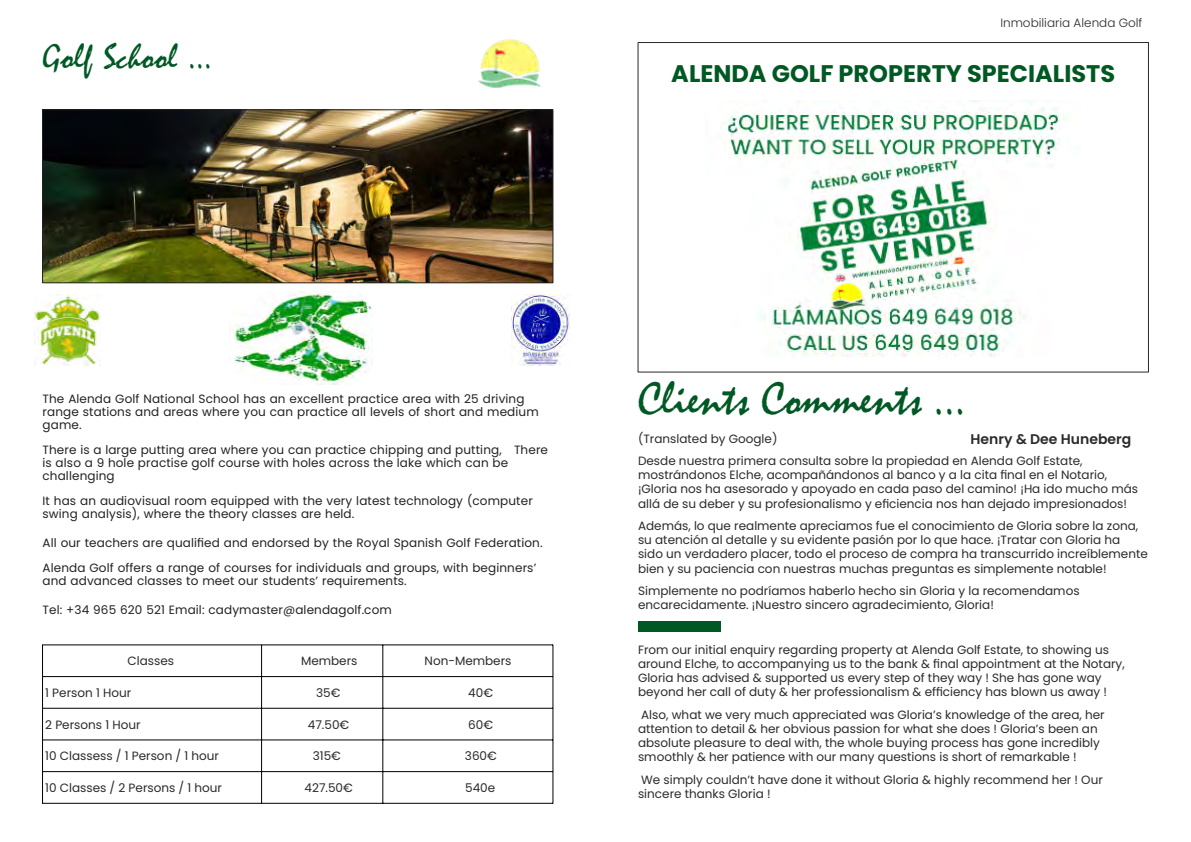
<style>
.page{position:relative;width:1191px;height:842px;background:#fff}
.page>*{position:absolute;margin:0;border:0;box-sizing:border-box;transform-origin:0 0}
.t1{font:48px "Mistral";color:#005924}
.t2{font:36px "Mistral";letter-spacing:.01em;color:#005924}
.t3{font:700 24px "Poppins";color:#005822}
.t4{font:600 14px "Poppins";color:#2a2a2a}
.t5{font:12px "Poppins";color:#2a2a2a}
.t6{font:12px "Poppins";letter-spacing:.01em;color:#222}
.t7{font:300 12px "Poppins";color:#2a2a2a}
</style>
<div class="page">
<img style="left:229px;top:291px;width:144px;height:93px">
<img style="left:34px;top:294px;width:67px;height:71px">
<img style="left:511px;top:294px;width:58px;height:71px">
<img style="left:44px;top:111px;width:507px;height:170px">
<div style="left:42px;top:109px;width:511px;height:174px;border:1px solid #222"></div>
<hr style="left:42px;top:645px;width:1px;height:158px;background:#000">
<hr style="left:552px;top:645px;width:1px;height:158px;background:#000">
<hr style="left:261px;top:645px;width:1px;height:158px;background:#000">
<hr style="left:382px;top:645px;width:1px;height:158px;background:#000">
<hr style="left:43px;top:645px;width:510px;height:1px;background:#000">
<hr style="left:43px;top:676px;width:510px;height:1px;background:#000">
<hr style="left:43px;top:708px;width:510px;height:1px;background:#000">
<hr style="left:43px;top:740px;width:510px;height:1px;background:#000">
<hr style="left:43px;top:771px;width:510px;height:1px;background:#000">
<hr style="left:43px;top:803px;width:510px;height:1px;background:#000">
<img style="left:478px;top:39px;width:63px;height:49px">
<img style="left:720px;top:100px;width:347px;height:257px">
<div style="left:638px;top:621px;width:83px;height:10px;background:#005924"></div>
<p class="t2" style="left:43px;top:44px;width:171px">Golf School …</p>
<p class="t7" style="left:1000px;top:14px;width:144px">Inmobiliaria Alenda Golf</p>
<p class="t3" style="left:671px;top:57px;width:445px">ALENDA GOLF PROPERTY SPECIALISTS</p>
<p class="t6" style="left:43px;top:390px;width:483px">The Alenda Golf National School has an excellent practice area with 25 driving</p>
<p class="t6" style="left:43px;top:403px;width:497px">range stations and areas where you can practice all levels of short and medium</p>
<p class="t6" style="left:43px;top:416px;width:41px">game.</p>
<p class="t6" style="left:43px;top:441px;width:507px">There is a large putting area where you can practice chipping and putting, There</p>
<p class="t6" style="left:43px;top:454px;width:467px">is also a 9 hole practise golf course with holes across the lake which can be</p>
<p class="t6" style="left:43px;top:467px;width:74px">challenging</p>
<p class="t6" style="left:43px;top:492px;width:492px">It has an audiovisual room equipped with the very latest technology (computer</p>
<p class="t6" style="left:43px;top:505px;width:313px">swing analysis), where the theory classes are held.</p>
<p class="t6" style="left:43px;top:534px;width:501px">All our teachers are qualified and endorsed by the Royal Spanish Golf Federation.</p>
<p class="t6" style="left:43px;top:559px;width:495px">Alenda Golf offers a range of courses for individuals and groups, with beginners’</p>
<p class="t6" style="left:43px;top:572px;width:366px">and advanced classes to meet our students’ requirements.</p>
<p class="t6" style="left:43px;top:601px;width:351px">Tel: +34 965 620 521 Email: cadymaster@alendagolf.com</p>
<p class="t5" style="left:127px;top:653px;width:48px">Classes</p>
<p class="t5" style="left:301px;top:653px;width:58px">Members</p>
<p class="t5" style="left:424px;top:653px;width:88px">Non-Members</p>
<p class="t5" style="left:45px;top:684px;width:87px">1 Person 1 Hour</p>
<p class="t5" style="left:316px;top:684px;width:26px">35€</p>
<p class="t5" style="left:468px;top:684px;width:26px">40€</p>
<p class="t5" style="left:45px;top:716px;width:97px">2 Persons 1 Hour</p>
<p class="t5" style="left:308px;top:716px;width:43px">47.50€</p>
<p class="t5" style="left:468px;top:716px;width:26px">60€</p>
<p class="t5" style="left:45px;top:748px;width:175px">10 Classess / 1 Person / 1 hour</p>
<p class="t5" style="left:313px;top:748px;width:30px">315€</p>
<p class="t5" style="left:465px;top:748px;width:33px">360€</p>
<p class="t5" style="left:45px;top:779px;width:178px">10 Classes / 2 Persons / 1 hour</p>
<p class="t5" style="left:304px;top:779px;width:50px">427.50€</p>
<p class="t5" style="left:465px;top:779px;width:32px">540e</p>
<p class="t1" style="left:638px;top:383px;width:329px">Clients Comments …</p>
<p class="t5" style="left:638px;top:430px;width:141px">(Translated by Google)</p>
<p class="t5" style="left:638px;top:452px;width:446px">Desde nuestra primera consulta sobre la propiedad en Alenda Golf Estate,</p>
<p class="t5" style="left:638px;top:466px;width:471px">mostrándonos Elche, acompañándonos al banco y a la cita final en el Notario,</p>
<p class="t5" style="left:638px;top:481px;width:502px">¡Gloria nos ha asesorado y apoyado en cada paso del camino! ¡Ha ido mucho más</p>
<p class="t5" style="left:638px;top:495px;width:490px">allá de su deber y su profesionalismo y eficiencia nos han dejado impresionados!</p>
<p class="t5" style="left:638px;top:517px;width:502px">Además, lo que realmente apreciamos fue el conocimiento de Gloria sobre la zona,</p>
<p class="t5" style="left:638px;top:531px;width:484px">su atención al detalle y su evidente pasión por lo que hace. ¡Tratar con Gloria ha</p>
<p class="t5" style="left:638px;top:546px;width:511px">sido un verdadero placer, todo el proceso de compra ha transcurrido increíblemente</p>
<p class="t5" style="left:638px;top:560px;width:470px">bien y su paciencia con nuestras muchas preguntas es simplemente notable!</p>
<p class="t5" style="left:638px;top:582px;width:443px">Simplemente no podríamos haberlo hecho sin Gloria y la recomendamos</p>
<p class="t5" style="left:638px;top:596px;width:357px">encarecidamente. ¡Nuestro sincero agradecimiento, Gloria!</p>
<p class="t5" style="left:638px;top:641px;width:472px">From our initial enquiry regarding property at Alenda Golf Estate, to showing us</p>
<p class="t5" style="left:638px;top:655px;width:488px">around Elche, to accompanying us to the bank &amp; final appointment at the Notary,</p>
<p class="t5" style="left:638px;top:669px;width:465px">Gloria has advised &amp; supported us every step of they way ! She has gone way</p>
<p class="t5" style="left:638px;top:684px;width:470px">beyond her call of duty &amp; her professionalism &amp; efficiency has blown us away !</p>
<p class="t5" style="left:641px;top:706px;width:465px">Also, what we very much appreciated was Gloria’s knowledge of the area, her</p>
<p class="t5" style="left:638px;top:720px;width:461px">attention to detail &amp; her obvious passion for what she does ! Gloria’s been an</p>
<p class="t5" style="left:638px;top:734px;width:463px">absolute pleasure to deal with, the whole buying process has gone incredibly</p>
<p class="t5" style="left:638px;top:749px;width:440px">smoothly &amp; her patience with our many questions is short of remarkable !</p>
<p class="t5" style="left:641px;top:771px;width:463px">We simply couldn’t have done it without Gloria &amp; highly recommend her ! Our</p>
<p class="t5" style="left:638px;top:785px;width:134px">sincere thanks Gloria !</p>
<p class="t4" style="left:970px;top:429px;width:162px">Henry &amp; Dee Huneberg</p>
</div>
